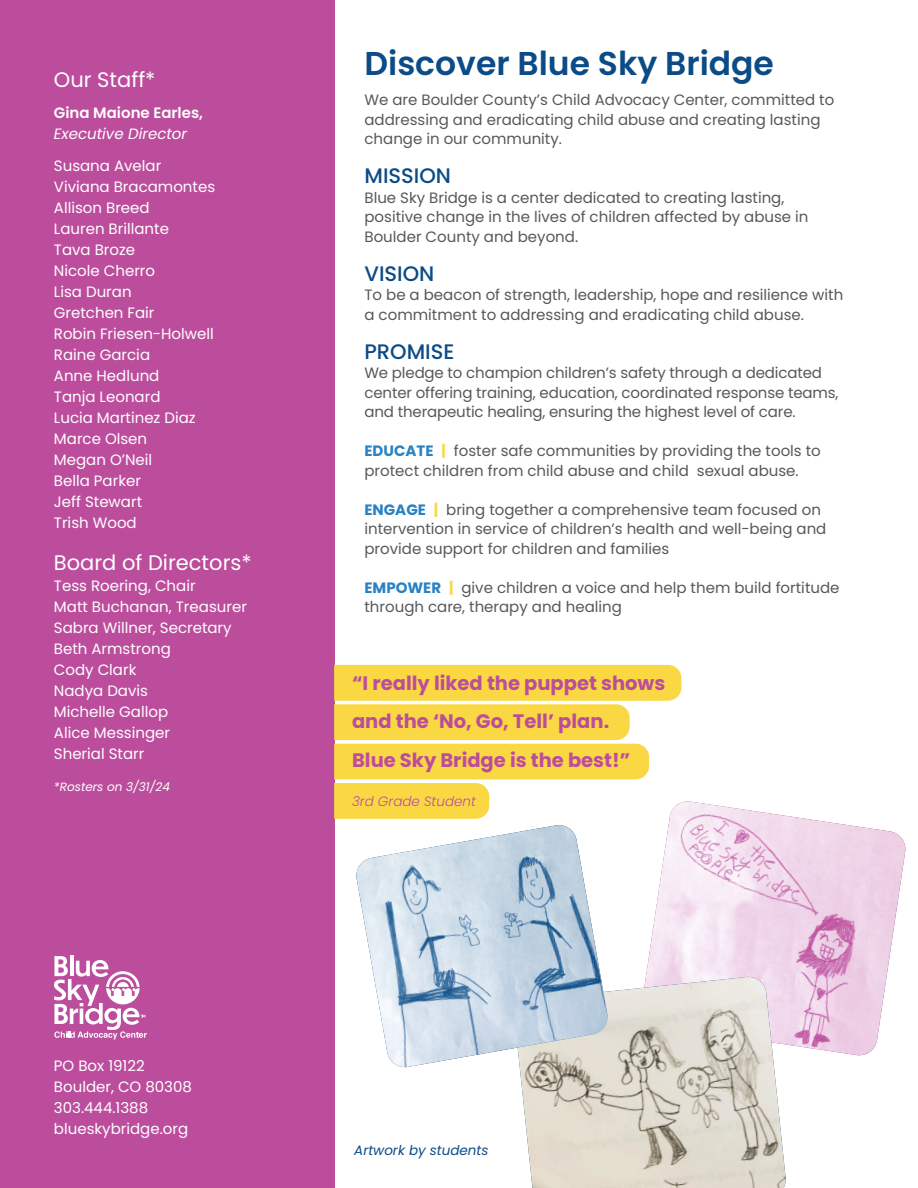
<style>
.page{position:relative;width:918px;height:1188px;background:#fff}
.page>*{position:absolute;margin:0;border:0;box-sizing:border-box;transform-origin:0 0}
.t1{font:600 33px "Poppins";color:#0b4b87}
.t2{font:21px "Poppins";color:#fff}
.t3{font:500 21px "Poppins";color:#0b4b87}
.t4{font:700 19.5px "Poppins";color:#bc4d9d}
.t5{font:15px/19.5px "Poppins";color:#57585a}
.t6{font:15px "Poppins";color:#fff}
.t7{font:600 15px/21px "Poppins";color:#fff}
.t8{font:italic 13.5px "Poppins";color:#0b4b87}
.t9{font:italic 300 13.5px "Poppins";color:#bc4d9d}
.t10{font:italic 12px "Poppins";color:#fff}
.s1{font-weight:400;font-style:italic}
.s2{font-weight:700;color:#2882c4}
.s3{font-weight:700;color:#fad843}
</style>
<div class="page">
<img style="left:646px;top:801px;width:260px;height:255px">
<div style="left:0;top:0;width:334px;height:1188px;background:#bc4d9d"></div>
<svg style="left:334px;top:665px;width:347px;height:154px"></svg>
<img style="left:520px;top:977px;width:266px;height:211px">
<hr style="left:70px;top:955px;width:3px;height:21px;background:#fff">
<svg style="left:54px;top:956px;width:93px;height:84px"></svg>
<img style="left:356px;top:825px;width:253px;height:244px">
<p class="t2" style="left:54px;top:67px;width:103px">Our Staff*</p>
<p class="t7" style="left:54px;top:103px;width:151px">Gina Maione Earles,<br><span class="s1">Executive Director</span></p>
<p class="t6" style="left:54px;top:157px;width:109px">Susana Avelar</p>
<p class="t6" style="left:54px;top:178px;width:163px">Viviana Bracamontes</p>
<p class="t6" style="left:54px;top:199px;width:97px">Allison Breed</p>
<p class="t6" style="left:54px;top:220px;width:117px">Lauren Brillante</p>
<p class="t6" style="left:54px;top:241px;width:83px">Tava Broze</p>
<p class="t6" style="left:54px;top:262px;width:103px">Nicole Cherro</p>
<p class="t6" style="left:54px;top:283px;width:79px">Lisa Duran</p>
<p class="t6" style="left:54px;top:304px;width:102px">Gretchen Fair</p>
<p class="t6" style="left:54px;top:325px;width:161px">Robin Friesen-Holwell</p>
<p class="t6" style="left:54px;top:346px;width:98px">Raine Garcia</p>
<p class="t6" style="left:54px;top:367px;width:107px">Anne Hedlund</p>
<p class="t6" style="left:54px;top:388px;width:108px">Tanja Leonard</p>
<p class="t6" style="left:54px;top:409px;width:143px">Lucia Martinez Diaz</p>
<p class="t6" style="left:54px;top:430px;width:95px">Marce Olsen</p>
<p class="t6" style="left:54px;top:451px;width:100px">Megan O’Neil</p>
<p class="t6" style="left:54px;top:472px;width:89px">Bella Parker</p>
<p class="t6" style="left:54px;top:493px;width:90px">Jeff Stewart</p>
<p class="t6" style="left:54px;top:514px;width:84px">Trish Wood</p>
<p class="t2" style="left:54px;top:550px;width:199px">Board of Directors*</p>
<p class="t6" style="left:54px;top:577px;width:143px">Tess Roering, Chair</p>
<p class="t6" style="left:54px;top:598px;width:195px">Matt Buchanan, Treasurer</p>
<p class="t6" style="left:54px;top:619px;width:179px">Sabra Willner, Secretary</p>
<p class="t6" style="left:54px;top:640px;width:118px">Beth Armstrong</p>
<p class="t6" style="left:54px;top:661px;width:84px">Cody Clark</p>
<p class="t6" style="left:54px;top:682px;width:96px">Nadya Davis</p>
<p class="t6" style="left:54px;top:703px;width:116px">Michelle Gallop</p>
<p class="t6" style="left:54px;top:724px;width:118px">Alice Messinger</p>
<p class="t6" style="left:54px;top:745px;width:92px">Sherial Starr</p>
<p class="t10" style="left:54px;top:780px;width:117px">*Rosters on 3/31/24</p>
<p class="t6" style="left:54px;top:1057px;width:92px">PO Box 19122</p>
<p class="t6" style="left:54px;top:1078px;width:140px">Boulder, CO 80308</p>
<p class="t6" style="left:54px;top:1099px;width:96px">303.444.1388</p>
<p class="t6" style="left:54px;top:1120px;width:136px">blueskybridge.org</p>
<p class="t1" style="left:364px;top:44px;width:411px">Discover Blue Sky Bridge</p>
<p class="t5" style="left:364px;top:90px;width:471px">We are Boulder County’s Child Advocacy Center, committed to addressing and eradicating child abuse and creating lasting change in our community.</p>
<p class="t3" style="left:364px;top:164px;width:88px">MISSION</p>
<p class="t5" style="left:364px;top:188px;width:446px">Blue Sky Bridge is a center dedicated to creating lasting, positive change in the lives of children affected by abuse in<br>Boulder County and beyond.</p>
<p class="t3" style="left:364px;top:261px;width:71px">VISION</p>
<p class="t5" style="left:364px;top:285px;width:480px">To be a beacon of strength, leadership, hope and resilience with a commitment to addressing and eradicating child abuse.</p>
<p class="t3" style="left:364px;top:339px;width:91px">PROMISE</p>
<p class="t5" style="left:364px;top:363px;width:475px">We pledge to champion children’s safety through a dedicated center offering training, education, coordinated response teams, and therapeutic healing, ensuring the highest level of care.</p>
<p class="t5" style="left:364px;top:441px;width:458px"><span class="s2">EDUCATE</span> <span class="s3">|</span> foster safe communities by providing the tools to protect children from child abuse and child sexual abuse.</p>
<p class="t5" style="left:364px;top:500px;width:463px"><span class="s2">ENGAGE</span> <span class="s3">|</span> bring together a comprehensive team focused on intervention in service of children’s health and well-being and provide support for children and families</p>
<p class="t5" style="left:364px;top:578px;width:477px"><span class="s2">EMPOWER</span> <span class="s3">|</span> give children a voice and help them build fortitude through care, therapy and healing</p>
<p class="t4" style="left:352px;top:672px;width:315px">“I really liked the puppet shows</p>
<p class="t4" style="left:352px;top:709px;width:259px">and the ‘No, Go, Tell’ plan.</p>
<p class="t4" style="left:352px;top:748px;width:280px">Blue Sky Bridge is the best!”</p>
<p class="t9" style="left:352px;top:793px;width:125px">3rd Grade Student</p>
<p class="t8" style="left:354px;top:1142px;width:136px">Artwork by students</p>
</div>
